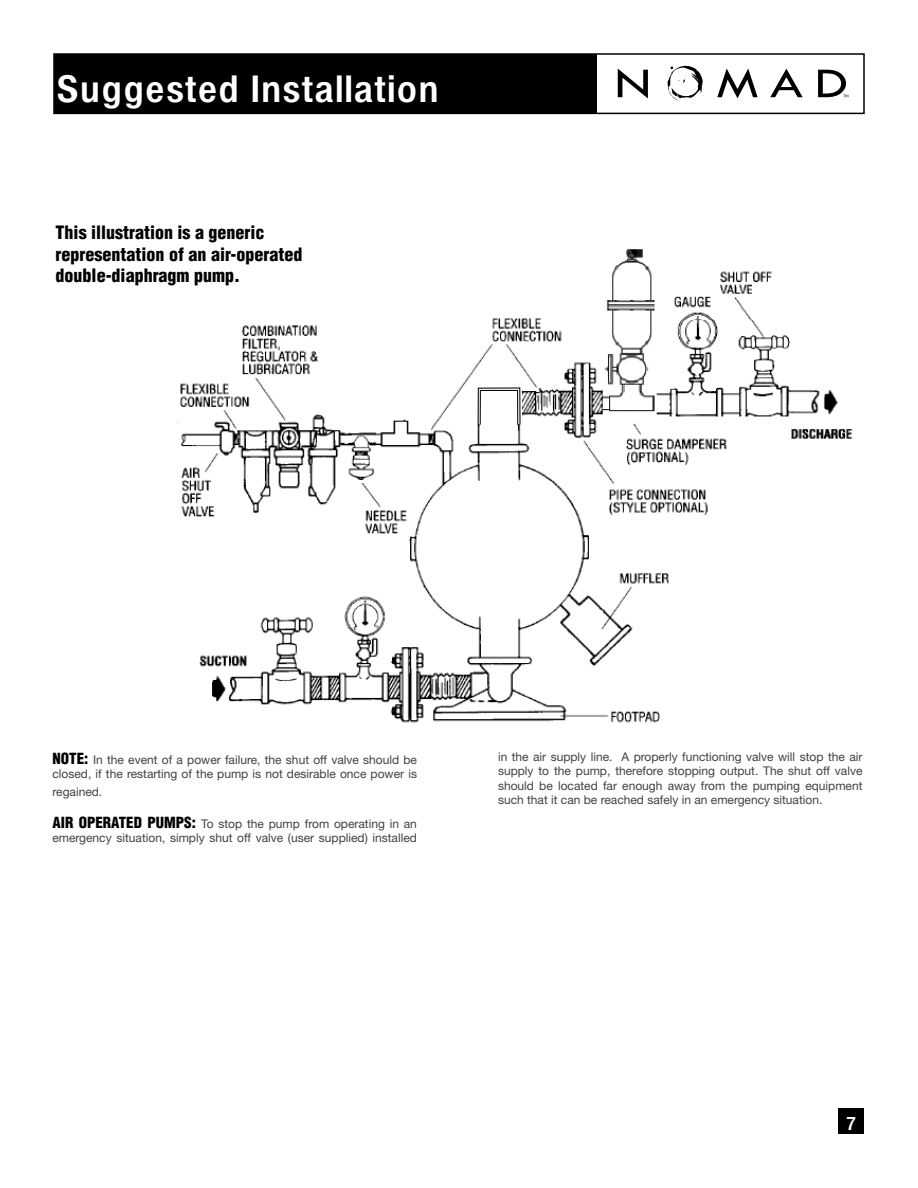
<style>
.page{position:relative;width:918px;height:1188px;background:#fff}
.page>*{position:absolute;margin:0;border:0;box-sizing:border-box;transform-origin:0 0}
.t1{font:36px "Helvetica LTMM 401 1000";letter-spacing:.035em;color:#fff}
.t2{font:900 condensed 18px/21.6px "Helvetica";color:#000}
.t3{font:18px "Helvetica LTMM 401 933";color:#fff}
.t4{font:12px/14.4px "Helvetica Neue LT Std";color:#414042}
.s1{font-family:"Helvetica LTMM 401 867"}
.s2{font-family:"Helvetica LTMM 401 734"}
.s3{font-family:"Helvetica";font-weight:900;font-stretch:condensed;font-size:15px;color:#000}
</style>
<div class="page">
<div style="left:838px;top:1108px;width:26px;height:26px;background:#000"></div>
<svg style="left:668px;top:66px;width:35px;height:35px"></svg>
<svg style="left:618px;top:69px;width:30px;height:30px"></svg>
<svg style="left:717px;top:69px;width:41px;height:29px"></svg>
<svg style="left:770px;top:69px;width:33px;height:28px"></svg>
<svg style="left:818px;top:70px;width:30px;height:27px"></svg>
<div style="left:53px;top:53px;width:812px;height:61px;border:2px solid #000"></div>
<div style="left:54px;top:54px;width:542px;height:59px;background:#000"></div>
<img style="left:177px;top:249px;width:676px;height:474px">
<svg style="left:472px;top:386px;width:50px;height:38px"></svg>
<div style="left:480px;top:390px;width:38px;height:35px;border:1px solid #000"></div>
<h1 class="t1" style="left:57px;top:68px;width:384px">Sugges<span class="s1">t</span>ed <span class="s2">I</span>ns<span class="s1">t</span>a<span class="s1">ll</span>a<span class="s1">ti</span>on</h1>
<h2 class="t2" style="left:56px;top:222px;width:248px">This illustration is a generic representation of an air-operated double-diaphragm pump.</h2>
<p class="t4" style="left:52px;top:752px;width:366px"><span class="s3">NOTE:</span> In the event of a power failure, the shut off valve should be closed, if the restarting of the pump is not desirable once power is</p>
<p class="t4" style="left:53px;top:784px;width:51px">regained.</p>
<p class="t4" style="left:52px;top:816px;width:366px"><span class="s3">AIR OPERATED PUMPS:</span> To stop the pump from operating in an emergency situation, simply shut off valve (user supplied) installed</p>
<p class="t4" style="left:498px;top:749px;width:366px;text-align:justify">in the air supply line. A properly functioning valve will stop the air supply to the pump, therefore stopping output. The shut off valve should be located far enough away from the pumping equipment such that it can be reached safely in an emergency situation.</p>
<h2 class="t3" style="left:846px;top:1113px;width:11px">7</h2>
</div>
